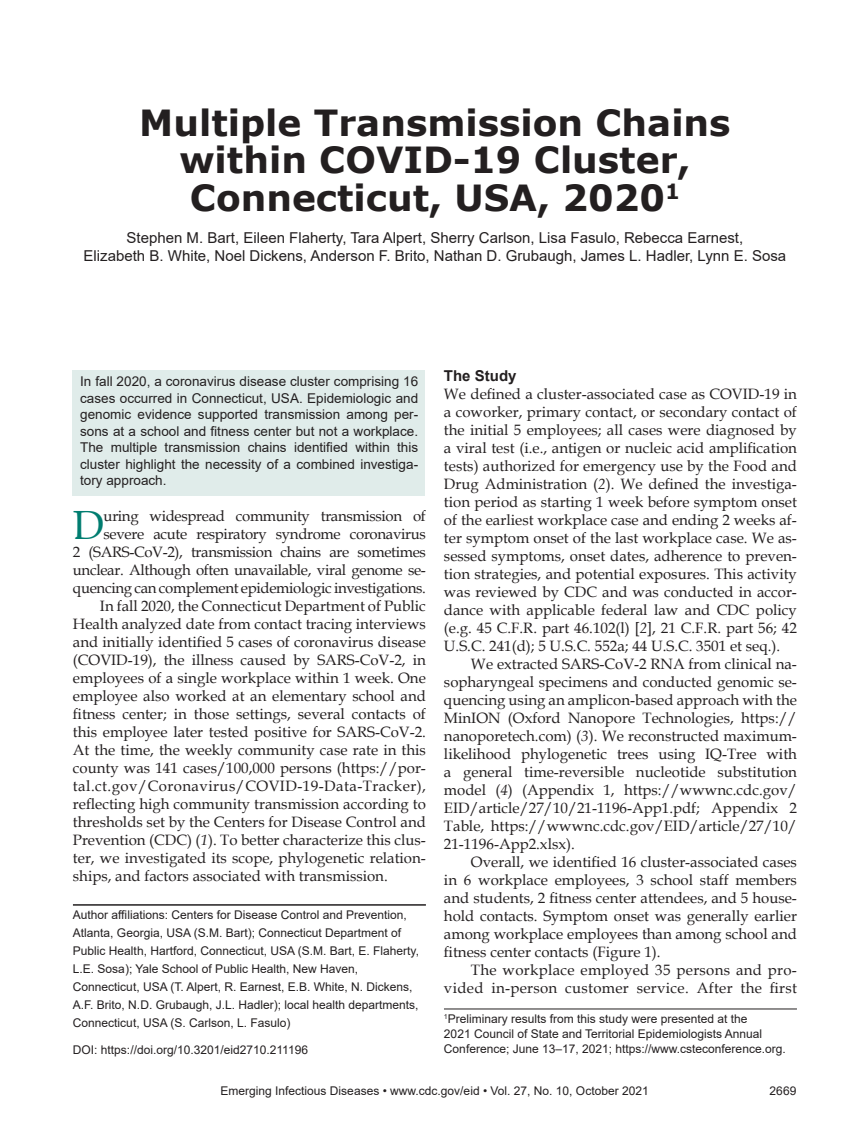
<style>
.page{position:relative;width:851px;height:1134px;background:#fff}
.page>*{position:absolute;margin:0;border:0;box-sizing:border-box;transform-origin:0 0}
.t1{font:40.8px "Book Antiqua";color:#007d70}
.t2{font:700 36px/37.5px "Verdana";color:#231f20;text-align:center}
.t3{font:15px/18px "Book Antiqua";color:#231f20;text-align:justify}
.t4{font:15px "Book Antiqua";letter-spacing:-.02em;color:#231f20}
.t5{font:15px/18px "Arial";color:#231f20;text-align:center}
.t6{font:15px/18px "Book Antiqua";letter-spacing:.02em;color:#231f20;text-align:right}
.t7{font:15px "Book Antiqua";letter-spacing:.03em;color:#231f20}
.t8{font:700 15px "Arial";color:#231f20}
.t9{font:13.5px/16.5px "Arial";color:#231f20;text-align:justify}
.t10{font:12px/18px "Arial";color:#231f20}
.s1{font-style:italic}
</style>
<div class="page">
<hr style="left:73px;top:904px;width:353px;height:2px;background:#231f20">
<div style="left:72px;top:370px;width:352px;height:125px;background:#e0ecea"></div>
<hr style="left:444px;top:1009px;width:353px;height:1px;background:#231f20">
<h2 class="t2" style="left:139px;top:103px;width:593px">Multiple Transmission Chains within COVID-19 Cluster,<br>Connecticut, USA, 2020<sup>1</sup></h2>
<p class="t5" style="left:84px;top:229px;width:704px">Stephen M. Bart, Eileen Flaherty, Tara Alpert, Sherry Carlson, Lisa Fasulo, Rebecca Earnest,<br>Elizabeth B. White, Noel Dickens, Anderson F. Brito, Nathan D. Grubaugh, James L. Hadler, Lynn E. Sosa</p>
<p class="t9" style="left:80px;top:373px;width:339px">In fall 2020, a coronavirus disease cluster comprising 16 cases occurred in Connecticut, USA. Epidemiologic and genomic evidence supported transmission among per&shy;sons at a school and fitness center but not a workplace.<br>The multiple transmission chains identified within this cluster highlight the necessity of a combined investiga&shy;tory approach.</p>
<h1 class="t1" style="left:73px;top:497px;width:33px">D</h1>
<p class="t4" style="left:104px;top:505px;width:324px">uring widespread community transmission of</p>
<p class="t4" style="left:104px;top:523px;width:324px">severe acute respiratory syndrome coronavirus</p>
<p class="t4" style="left:73px;top:541px;width:354px">2 (SARS-CoV-2), transmission chains are sometimes</p>
<p class="t4" style="left:73px;top:559px;width:354px">unclear. Although often unavailable, viral genome se-</p>
<p class="t4" style="left:73px;top:577px;width:354px">quencing can complement epidemiologic investigations.</p>
<p class="t3" style="left:100px;top:596px;width:327px">In fall 2020, the Connecticut Department of Public</p>
<p class="t3" style="left:73px;top:614px;width:354px">Health analyzed date from contact tracing interviews</p>
<p class="t3" style="left:73px;top:632px;width:354px">and initially identified 5 cases of coronavirus disease</p>
<p class="t3" style="left:73px;top:650px;width:354px">(COVID-19), the illness caused by SARS-CoV-2, in</p>
<p class="t3" style="left:73px;top:668px;width:354px">employees of a single workplace within 1 week. One</p>
<p class="t3" style="left:73px;top:686px;width:354px">employee also worked at an elementary school and</p>
<p class="t3" style="left:73px;top:704px;width:354px">fitness center; in those settings, several contacts of</p>
<p class="t3" style="left:73px;top:722px;width:354px">this employee later tested positive for SARS-CoV-2.</p>
<p class="t3" style="left:73px;top:740px;width:354px">At the time, the weekly community case rate in this</p>
<p class="t3" style="left:73px;top:758px;width:354px">county was 141 cases/100,000 persons (https://por-</p>
<p class="t7" style="left:73px;top:775px;width:354px">tal.ct.gov/Coronavirus/COVID-19-Data-Tracker),</p>
<p class="t3" style="left:73px;top:794px;width:354px">reflecting high community transmission according to</p>
<p class="t3" style="left:73px;top:812px;width:354px">thresholds set by the Centers for Disease Control and</p>
<p class="t3" style="left:73px;top:830px;width:354px">Prevention (CDC) (<span class="s1">1</span>). To better characterize this clus-</p>
<p class="t3" style="left:73px;top:848px;width:354px">ter, we investigated its scope, phylogenetic relation-</p>
<p class="t3" style="left:73px;top:866px;width:316px">ships, and factors associated with transmission.</p>
<p class="t10" style="left:73px;top:906px;width:347px">Author affiliations: Centers for Disease Control and Prevention, Atlanta, Georgia, USA (S.M. Bart); Connecticut Department of Public Health, Hartford, Connecticut, USA (S.M. Bart, E. Flaherty, L.E. Sosa); Yale School of Public Health, New Haven, Connecticut, USA (T. Alpert, R. Earnest, E.B. White, N. Dickens, A.F. Brito, N.D. Grubaugh, J.L. Hadler); local health departments, Connecticut, USA (S. Carlson, L. Fasulo)</p>
<p class="t10" style="left:73px;top:1041px;width:237px">DOI: https://doi.org/10.3201/eid2710.211196</p>
<p class="t8" style="left:444px;top:366px;width:74px">The Study</p>
<p class="t3" style="left:444px;top:385px;width:354px">We defined a cluster-associated case as COVID-19 in a coworker, primary contact, or secondary contact of the initial 5 employees; all cases were diagnosed by a viral test (i.e., antigen or nucleic acid amplification tests) authorized for emergency use by the Food and Drug Administration (<span class="s1">2</span>). We defined the investiga&shy;tion period as starting 1 week before symptom onset of the earliest workplace case and ending 2 weeks af&shy;ter symptom onset of the last workplace case. We as&shy;sessed symptoms, onset dates, adherence to preven&shy;tion strategies, and potential exposures. This activity was reviewed by CDC and was conducted in accor&shy;dance with applicable federal law and CDC policy (e.g. 45 C.F.R. part 46.102(l) [<span class="s1">2</span>], 21 C.F.R. part 56; 42<br>U.S.C. 241(d); 5 U.S.C. 552a; 44 U.S.C. 3501 et seq.).</p>
<p class="t3" style="left:444px;top:655px;width:354px;text-indent:27px">We extracted SARS-CoV-2 RNA from clinical na&shy;sopharyngeal specimens and conducted genomic se&shy;quencing using an amplicon-based approach with the MinION (Oxford Nanopore Technologies, https:// nanoporetech.com) (<span class="s1">3</span>). We reconstructed maximum&shy;likelihood phylogenetic trees using IQ-Tree with a general time-reversible nucleotide substitution model (<span class="s1">4</span>) (Appendix 1, https://wwwnc.cdc.gov/ EID/article/27/10/21-1196-App1.pdf; Appendix 2<br>Table, https://wwwnc.cdc.gov/EID/article/27/10/ 21-1196-App2.xlsx).</p>
<p class="t3" style="left:444px;top:853px;width:354px;text-indent:27px">Overall, we identified 16 cluster-associated cases in 6 workplace employees, 3 school staff members and students, 2 fitness center attendees, and 5 house&shy;hold contacts. Symptom onset was generally earlier among workplace employees than among school and fitness center contacts (Figure 1).</p>
<p class="t6" style="left:444px;top:961px;width:354px">The workplace employed 35 persons and pro&shy;vided in-person customer service. After the first</p>
<p class="t10" style="left:444px;top:1011px;width:343px;line-height:15px"><sup>1</sup>Preliminary results from this study were presented at the<br>2021 Council of State and Territorial Epidemiologists Annual<br>Conference; June 13–17, 2021; https://www.csteconference.org.</p>
<p class="t10" style="left:220px;top:1082px;width:429px">Emerging Infectious Diseases • www.cdc.gov/eid • Vol. 27, No. 10, October 2021</p>
<p class="t10" style="left:769px;top:1082px;width:28px">2669</p>
</div>
